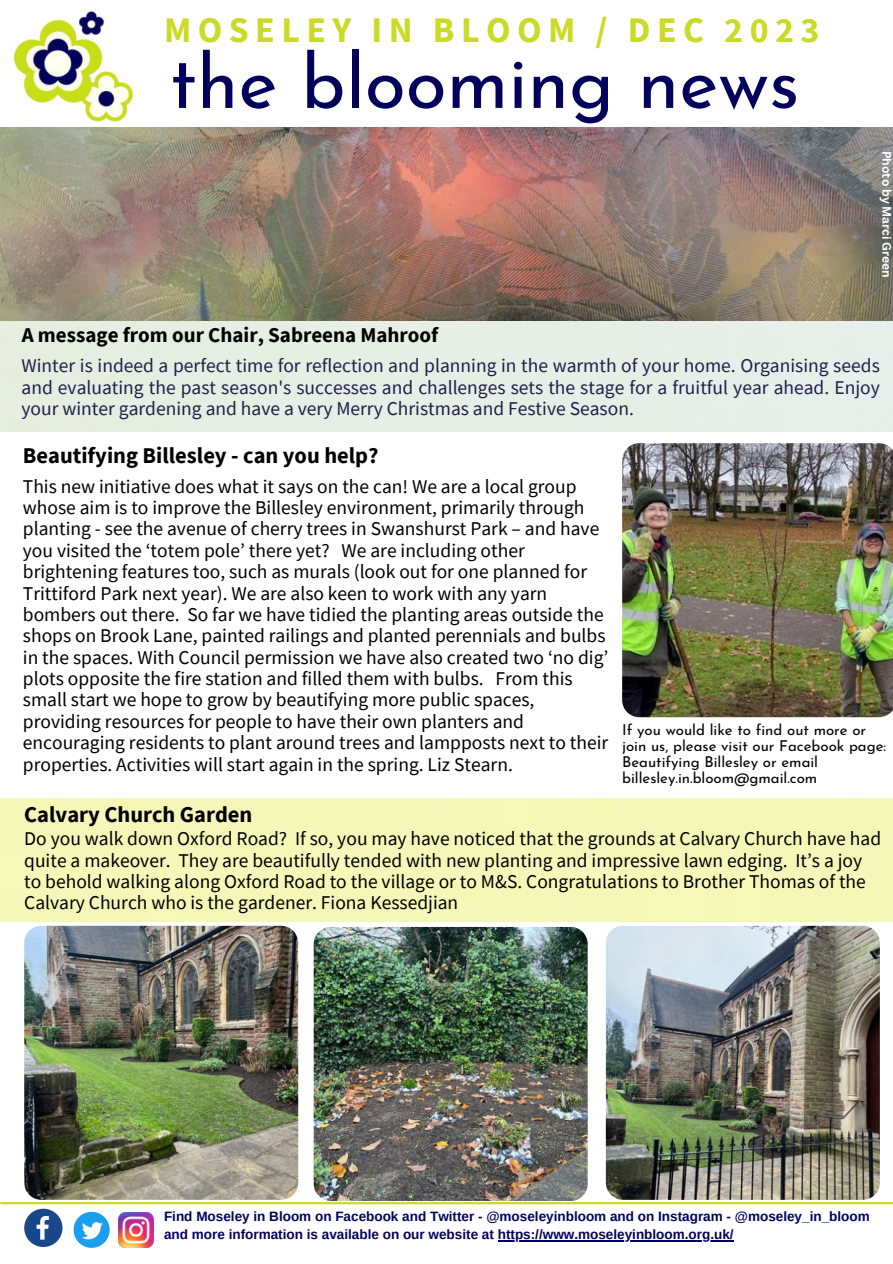
<style>
.page{position:relative;width:893px;height:1264px;background:#fff}
.page>*{position:absolute;margin:0;border:0;box-sizing:border-box;transform-origin:0 0}
.t1{font:75px "Josefin Sans";color:#02025c}
.t2{font:700 35.85px "Source Sans Pro";letter-spacing:.18em;color:#c9db23}
.t3{font:700 22.5px "Source Sans Pro";color:#000}
.t4{font:700 21px "Source Sans Pro";color:#000}
.t5{font:19.5px/21.3px "Source Sans Pro";color:#000}
.t6{font:19.5px/21.3px "Source Sans Pro";color:#201f4a;text-align:justify}
.t7{font:15px/15.8px "Josefin Sans";color:#000}
.t8{font:700 13.5px/18px "Arimo";color:#02025c}
.t9{font:700 12px "Canva Sans";color:#fff}
</style>
<div class="page">
<img style="left:0;top:128px;width:892px;height:304px">
<svg style="left:24px;top:1208px;width:38px;height:38px"></svg>
<svg style="left:74px;top:1211px;width:36px;height:36px"></svg>
<img style="left:119px;top:1212px;width:34px;height:35px">
<hr style="left:1px;top:1201px;width:891px;height:3px;background:#c9db23">
<img style="left:622px;top:443px;width:270px;height:274px">
<img style="left:9px;top:11px;width:129px;height:117px">
<hr style="left:497px;top:1239px;width:236px;height:2px;background:#02025c">
<img style="left:24px;top:925px;width:274px;height:274px;border-radius:17px">
<img style="left:605px;top:925px;width:274px;height:274px;border-radius:17px">
<img style="left:313px;top:926px;width:274px;height:274px;border-radius:17px">
<h2 class="t2" style="left:164px;top:6px;width:657px">MOSELEY IN BLOOM / DEC 2023</h2>
<h1 class="t1" style="left:170px;top:19px;width:631px">the blooming news</h1>
<p class="t4" style="left:22px;top:321px;width:418px">A message from our Chair, Sabreena Mahroof</p>
<p class="t9" style="left:894px;top:150px;width:129px;rotate:90deg">Photo by Marci Green</p>
<p class="t6" style="left:22px;top:355px;width:859px">Winter is indeed a perfect time for reflection and planning in the warmth of your home. Organising seeds and evaluating the past season's successes and challenges sets the stage for a fruitful year ahead. Enjoy your winter gardening and have a very Merry Christmas and Festive Season.</p>
<p class="t3" style="left:23px;top:441px;width:357px">Beautifying Billesley - can you help?</p>
<p class="t5" style="left:23px;top:475px;width:587px">This new initiative does what it says on the can! We are a local group whose aim is to improve the Billesley environment, primarily through planting - see the avenue of cherry trees in Swanshurst Park – and have you visited the ‘totem pole’ there yet? We are including other brightening features too, such as murals (look out for one planned for Trittiford Park next year). We are also keen to work with any yarn bombers out there. So far we have tidied the planting areas outside the shops on Brook Lane, painted railings and planted perennials and bulbs in the spaces. With Council permission we have also created two ‘no dig’ plots opposite the fire station and filled them with bulbs. From this small start we hope to grow by beautifying more public spaces, providing resources for people to have their own planters and encouraging residents to plant around trees and lampposts next to their properties. Activities will start again in the spring. Liz Stearn.</p>
<p class="t3" style="left:24px;top:799px;width:230px">Calvary Church Garden</p>
<p class="t7" style="left:622px;top:720px;width:265px">If you would like to find out more or join us, please visit our Facebook page:<br>Beautifying Billesley or email billesley.in.bloom@gmail.com</p>
<p class="t5" style="left:24px;top:828px;width:858px">Do you walk down Oxford Road? If so, you may have noticed that the grounds at Calvary Church have had quite a makeover. They are beautifully tended with new planting and impressive lawn edging. It’s a joy to behold walking along Oxford Road to the village or to M&amp;S. Congratulations to Brother Thomas of the Calvary Church who is the gardener. Fiona Kessedjian</p>
<p class="t8" style="left:164px;top:1207px;width:707px">Find Moseley in Bloom on Facebook and Twitter - @moseleyinbloom and on Instagram - @moseley_in_bloom and more information is available on our website at https://www.moseleyinbloom.org.uk/</p>
</div>
